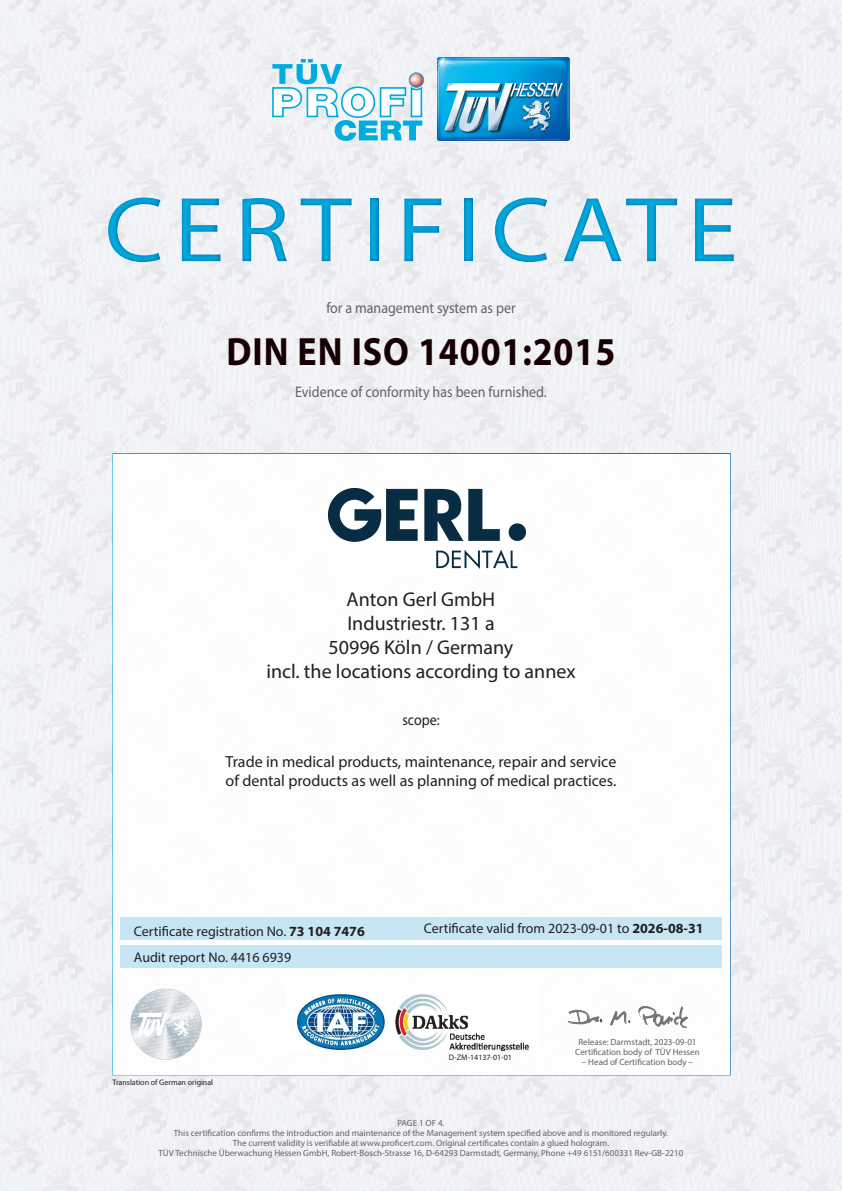
<style>
.page{position:relative;width:842px;height:1191px;background:#fff}
.page>*{position:absolute;margin:0;border:0;box-sizing:border-box;transform-origin:0 0}
.t1{font:93px "Myriad Pro";letter-spacing:.1em;color:#00acdd;scale:1.1 1}
.t2{font:700 39.6px "Myriad Pro";letter-spacing:.025em;color:#170003;scale:.91 1}
.t3{font:20px "Myriad Pro";color:#231f20}
.t4{font:16px "Myriad Pro";color:#231f20}
.t5{font:15.4px "Myriad Pro";color:#636366;scale:.91 1}
.t6{font:15.4px "Myriad Pro";color:#231f20;scale:.91 1}
.t7{font:14px "Myriad Pro";color:#231f20}
.t8{font:9px/10px "Myriad Pro";color:#636366;text-align:center}
.t9{font:8px "Myriad Pro";color:#231f20}
.s1{font-weight:700}
</style>
<div class="page">
<img style="left:0;top:0;width:842px;height:1191px">
<img style="left:437px;top:57px;width:132px;height:83px">
<svg style="left:272px;top:59px;width:152px;height:82px"></svg>
<div style="left:112px;top:453px;width:619px;height:622px;background:#fff;border:2px solid #fff"></div>
<div style="left:120px;top:945px;width:602px;height:23px;background:#c1e4f4"></div>
<div style="left:121px;top:917px;width:601px;height:22px;background:#c1e4f4"></div>
<img style="left:744px;top:810px;width:77px;height:55px">
<img style="left:736px;top:724px;width:98px;height:40px">
<img style="left:735px;top:636px;width:95px;height:35px">
<img style="left:736px;top:549px;width:93px;height:35px">
<div style="left:642px;top:1096px;width:99px;height:53px;background:#f0f1f4"></div>
<img style="left:567px;top:1006px;width:121px;height:22px">
<img style="left:297px;top:994px;width:232px;height:57px">
<div style="left:0;top:172px;width:842px;height:114px;background:#006bb6;opacity:.75"></div>
<img style="left:130px;top:988px;width:71px;height:71px">
<img style="left:328px;top:488px;width:197px;height:81px">
<h1 class="t1" style="left:104px;top:173px;width:577px">CERTIFICATE</h1>
<p class="t5" style="left:326px;top:298px;width:209px">for a management system as per</p>
<p class="t2" style="left:227px;top:326px;width:429px">DIN EN ISO 14001:2015</p>
<p class="t5" style="left:295px;top:382px;width:278px">Evidence of conformity has been furnished.</p>
<p class="t3" style="left:347px;top:586px;width:150px">Anton Gerl GmbH</p>
<p class="t3" style="left:347px;top:610px;width:149px">Industriestr. 131 a</p>
<p class="t3" style="left:329px;top:634px;width:186px">50996 Köln / Germany</p>
<p class="t3" style="left:266px;top:658px;width:311px">incl. the locations according to annex</p>
<p class="t6" style="left:402px;top:710px;width:42px">scope:</p>
<p class="t4" style="left:226px;top:752px;width:392px">Trade in medical products, maintenance, repair and service</p>
<p class="t4" style="left:226px;top:771px;width:392px">of dental products as well as planning of medical practices.</p>
<p class="t7" style="left:134px;top:922px;width:232px">Certificate registration No. <span class="s1">73 104 7476</span></p>
<p class="t7" style="left:134px;top:948px;width:159px">Audit report No. 4416 6939</p>
<p class="t9" style="left:112px;top:1077px;width:102px">Translation of German original</p>
<p class="t7" style="left:424px;top:919px;width:281px">Certificate valid from 2023-09-01 to <span class="s1">2026-08-31</span></p>
<p class="t9" style="left:449px;top:1052px;width:65px">D-ZM-14137-01-01</p>
<p class="t8" style="left:575px;top:1037px;width:126px">Release: Darmstadt, 2023-09-01<br>Certification body of TÜV Hessen</p>
<p class="t8" style="left:582px;top:1057px;width:113px">– Head of Certification body –</p>
<p class="t8" style="left:397px;top:1118px;width:49px">PAGE 1 OF 4.</p>
<p class="t8" style="left:174px;top:1128px;width:496px">This certification confirms the introduction and maintenance of the Management system specified above and is monitored regularly.</p>
<p class="t8" style="left:233px;top:1138px;width:378px">The current validity is verifiable at www.proficert.com. Original certificates contain a glued hologram.</p>
<p class="t8" style="left:159px;top:1148px;width:526px">TÜV Technische Überwachung Hessen GmbH, Robert-Bosch-Strasse 16, D-64293 Darmstadt, Germany, Phone +49 6151/600331 Rev-GB-2210</p>
</div>
